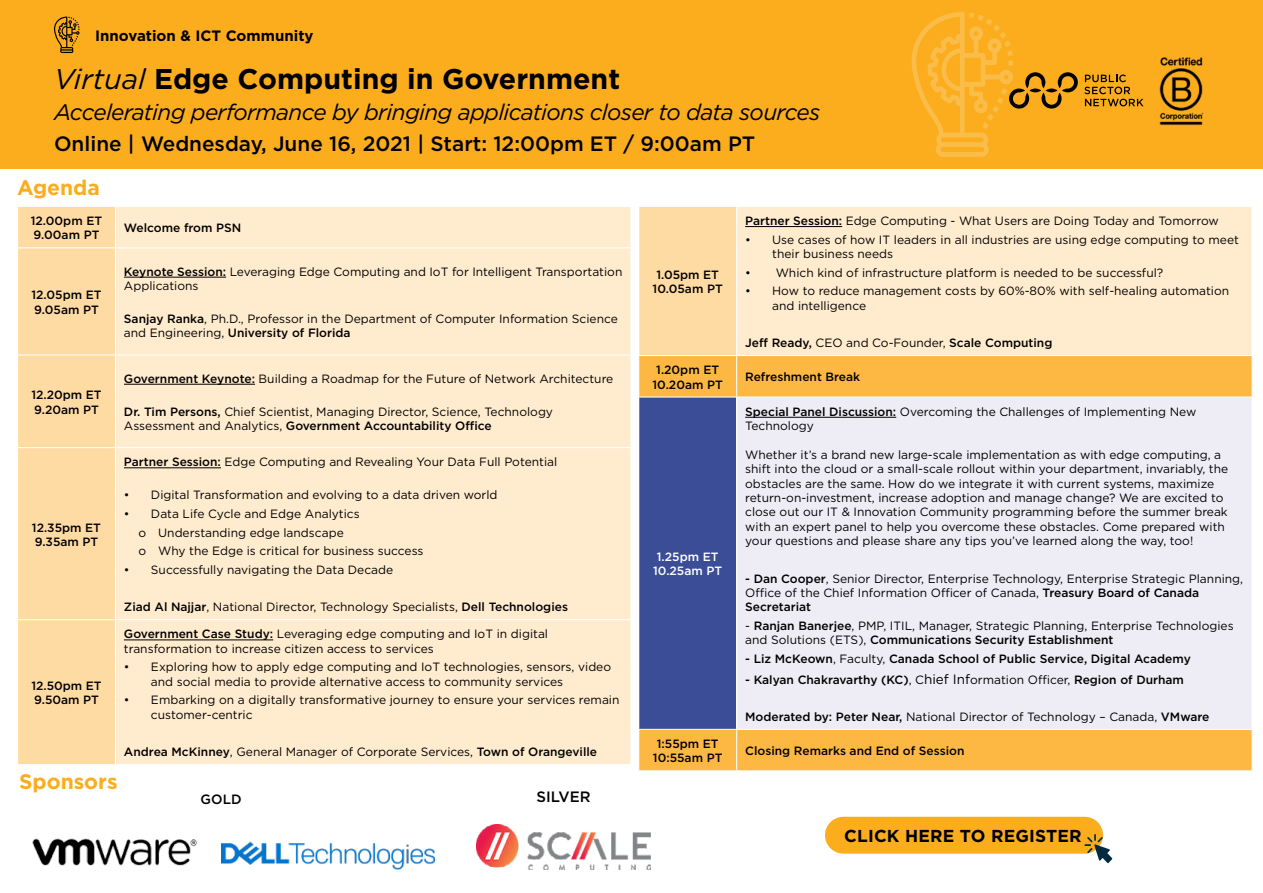
<style>
.page{position:relative;width:1263px;height:893px;background:#fff}
.page>*{position:absolute;margin:0;border:0;box-sizing:border-box;transform-origin:0 0}
.t1{font:700 28.5px "Gotham";color:#000}
.t2{font:italic 22.5px "Gotham";letter-spacing:-.03em;color:#000}
.t3{font:700 21px "Gotham";color:#fbad1d}
.t4{font:500 20.7px "Gotham HTF";color:#000}
.t5{font:700 17.25px "Gotham";letter-spacing:.01em;color:#000}
.t6{font:700 15px "Gotham";color:#000}
.t7{font:500 15px "Gotham HTF";color:#000}
.t8{font:500 13.5px "Gotham HTF";color:#000}
.t9{font:12px/14.4px "Gotham";color:#000}
.t10{font:500 12px/14.4px "Gotham HTF";color:#000}
.t11{font:500 12px/14.4px "Gotham HTF";color:#fff;text-align:center}
.s1{font-weight:400;font-style:italic}
.s2{font-family:"Gotham HTF";font-weight:500}
.s3{font-family:"Gotham";font-weight:400}
.s4{font-family:"Gotham";font-weight:400;font-size:13.5px}
</style>
<div class="page">
<div style="left:0;top:0;width:1263px;height:169px;background:#fbad1d"></div>
<svg style="left:912px;top:12px;width:166px;height:145px"></svg>
<svg style="left:1084px;top:75px;width:59px;height:31px"></svg>
<img style="left:1159px;top:57px;width:45px;height:68px">
<svg style="left:54px;top:17px;width:26px;height:36px"></svg>
<div style="left:18px;top:207px;width:97px;height:557px;background:#ffdba4"></div>
<div style="left:116px;top:207px;width:514px;height:557px;background:#ffebce"></div>
<hr style="left:17px;top:354px;width:98px;height:1px;background:#fff">
<hr style="left:17px;top:247px;width:98px;height:1px;background:#fff">
<hr style="left:17px;top:447px;width:98px;height:1px;background:#fff">
<hr style="left:17px;top:619px;width:98px;height:1px;background:#fff">
<hr style="left:115px;top:247px;width:516px;height:1px;background:#fff">
<hr style="left:115px;top:354px;width:516px;height:1px;background:#fff">
<hr style="left:115px;top:447px;width:516px;height:1px;background:#fff">
<hr style="left:115px;top:619px;width:516px;height:1px;background:#fff">
<hr style="left:124px;top:277px;width:102px;height:1px;background:#000">
<hr style="left:124px;top:384px;width:131px;height:1px;background:#000">
<hr style="left:124px;top:468px;width:97px;height:1px;background:#000">
<hr style="left:124px;top:640px;width:149px;height:1px;background:#000">
<div style="left:639px;top:206px;width:98px;height:150px;background:#ffdba4"></div>
<div style="left:737px;top:206px;width:515px;height:150px;background:#ffebce"></div>
<div style="left:639px;top:356px;width:612px;height:414px;background:#fdb844"></div>
<div style="left:639px;top:397px;width:98px;height:332px;background:#3b4d96"></div>
<div style="left:737px;top:397px;width:515px;height:332px;background:#eeedf5"></div>
<hr style="left:736px;top:356px;width:1px;height:40px;background:#fff">
<hr style="left:736px;top:730px;width:1px;height:40px;background:#fff">
<hr style="left:638px;top:206px;width:99px;height:1px;background:#fff">
<hr style="left:638px;top:355px;width:99px;height:1px;background:#fff">
<hr style="left:638px;top:396px;width:99px;height:2px;background:#fff">
<hr style="left:638px;top:729px;width:99px;height:1px;background:#fff">
<hr style="left:736px;top:207px;width:1px;height:148px;background:#fff">
<hr style="left:1251px;top:207px;width:2px;height:148px;background:#fff">
<hr style="left:737px;top:206px;width:516px;height:1px;background:#fff">
<hr style="left:736px;top:398px;width:1px;height:331px;background:#fff">
<hr style="left:737px;top:355px;width:516px;height:1px;background:#fff">
<hr style="left:737px;top:396px;width:516px;height:2px;background:#fff">
<hr style="left:1251px;top:398px;width:2px;height:331px;background:#fff">
<hr style="left:737px;top:729px;width:516px;height:1px;background:#fff">
<hr style="left:745px;top:226px;width:97px;height:1px;background:#000">
<hr style="left:745px;top:417px;width:151px;height:1px;background:#000">
<div style="left:825px;top:817px;width:278px;height:37px;background:#fbad1d;border-radius:18px"></div>
<svg style="left:1084px;top:834px;width:28px;height:29px"></svg>
<img style="left:32px;top:838px;width:165px;height:28px">
<img style="left:476px;top:824px;width:175px;height:45px">
<img style="left:221px;top:841px;width:214px;height:29px">
<p class="t6" style="left:95px;top:26px;width:220px">Innovation &amp; ICT Community</p>
<h1 class="t1" style="left:54px;top:60px;width:568px"><span class="s1">Virtual</span> Edge Computing in Government</h1>
<h2 class="t2" style="left:54px;top:98px;width:768px">Accelerating performance by bringing applications closer to data sources</h2>
<h3 class="t4" style="left:54px;top:132px;width:703px">Online | Wednesday, June 16, 2021 | Start: 12:00pm ET / 9:00am PT</h3>
<h3 class="t3" style="left:17px;top:174px;width:84px">Agenda</h3>
<p class="t10" style="left:31px;top:213px;width:73px">12.00pm ET<br>9.00am PT</p>
<p class="t10" style="left:124px;top:220px;width:119px">Welcome from PSN</p>
<p class="t10" style="left:31px;top:288px;width:72px">12.05pm ET<br>9.05am PT</p>
<p class="t10" style="left:31px;top:387px;width:72px">12.20pm ET<br>9.20am PT</p>
<p class="t10" style="left:32px;top:520px;width:71px">12.35pm ET<br>9.35am PT</p>
<p class="t10" style="left:31px;top:678px;width:72px">12.50pm ET<br>9.50am PT</p>
<p class="t9" style="left:124px;top:264px;width:500px"><span class="s2">Keynote Session:</span> Leveraging Edge Computing and IoT for Intelligent Transportation<br>Applications</p>
<p class="t9" style="left:124px;top:311px;width:495px"><span class="s2">Sanjay Ranka</span>, Ph.D., Professor in the Department of Computer Information Science</p>
<p class="t10" style="left:124px;top:326px;width:228px"><span class="s3">and Engineering,</span> University of Florida</p>
<p class="t9" style="left:124px;top:371px;width:491px"><span class="s2">Government Keynote:</span> Building a Roadmap for the Future of Network Architecture</p>
<p class="t9" style="left:124px;top:404px;width:431px"><span class="s2">Dr. Tim Persons,</span> Chief Scientist, Managing Director, Science, Technology</p>
<p class="t10" style="left:124px;top:418px;width:369px"><span class="s3">Assessment and Analytics,</span> Government Accountability Office</p>
<p class="t9" style="left:124px;top:454px;width:435px"><span class="s2">Partner Session:</span> Edge Computing and Revealing Your Data Full Potential</p>
<p class="t9" style="left:124px;top:488px;width:375px">• Digital Transformation and evolving to a data driven world</p>
<p class="t9" style="left:138px;top:504px;width:287px;line-height:18.6px;text-indent:-14px">• Data Life Cycle and Edge Analytics<br>o Understanding edge landscape<br>o Why the Edge is critical for business success</p>
<p class="t9" style="left:124px;top:562px;width:271px">• Successfully navigating the Data Decade</p>
<p class="t9" style="left:124px;top:599px;width:445px"><span class="s2">Ziad Al Najjar</span>, National Director, Technology Specialists, <span class="s2">Dell Technologies</span></p>
<p class="t9" style="left:124px;top:627px;width:426px"><span class="s2">Government Case Study:</span> Leveraging edge computing and IoT in digital transformation to increase citizen access to services</p>
<p class="t9" style="left:151px;top:660px;width:462px;text-indent:-27px">• Exploring how to apply edge computing and IoT technologies, sensors, video and social media to provide alternative access to community services</p>
<p class="t9" style="left:151px;top:693px;width:470px;text-indent:-27px">• Embarking on a digitally transformative journey to ensure your services remain customer-centric</p>
<p class="t9" style="left:124px;top:744px;width:475px"><span class="s2">Andrea McKinney</span>, General Manager of Corporate Services, <span class="s2">Town of Orangeville</span></p>
<h3 class="t3" style="left:19px;top:768px;width:100px">Sponsors</h3>
<p class="t8" style="left:201px;top:791px;width:42px">GOLD</p>
<p class="t7" style="left:537px;top:788px;width:56px">SILVER</p>
<p class="t10" style="left:653px;top:267px;width:72px;text-align:center">1.05pm ET<br>10.05am PT</p>
<p class="t9" style="left:745px;top:213px;width:475px"><span class="s2">Partner Session:</span> Edge Computing - What Users are Doing Today and Tomorrow</p>
<p class="t9" style="left:772px;top:232px;width:468px;text-indent:-27px">• Use cases of how IT leaders in all industries are using edge computing to meet their business needs</p>
<p class="t9" style="left:745px;top:265px;width:420px">• Which kind of infrastructure platform is needed to be successful?</p>
<p class="t9" style="left:772px;top:284px;width:458px;text-indent:-27px">• How to reduce management costs by 60%-80% with self-healing automation and intelligence</p>
<p class="t10" style="left:745px;top:335px;width:309px">Jeff Ready, <span class="s3">CEO and Co-Founder,</span> Scale Computing</p>
<p class="t10" style="left:652px;top:362px;width:72px;text-align:center">1.20pm ET<br>10.20am PT</p>
<p class="t10" style="left:745px;top:370px;width:117px">Refreshment Break</p>
<p class="t11" style="left:653px;top:549px;width:71px">1.25pm ET<br>10.25am PT</p>
<p class="t9" style="left:745px;top:404px;width:453px"><span class="s2">Special Panel Discussion:</span> Overcoming the Challenges of Implementing New<br>Technology</p>
<p class="t9" style="left:745px;top:447px;width:485px">Whether it’s a brand new large-scale implementation as with edge computing, a shift into the cloud or a small-scale rollout within your department, invariably, the obstacles are the same. How do we integrate it with current systems, maximize return-on-investment, increase adoption and manage change? We are excited to close out our IT &amp; Innovation Community programming before the summer break with an expert panel to help you overcome these obstacles. Come prepared with your questions and please share any tips you’ve learned along the way, too!</p>
<p class="t9" style="left:745px;top:571px;width:499px"><span class="s2">- Dan Cooper</span>, Senior Director, Enterprise Technology, Enterprise Strategic Planning,<br>Office of the Chief Information Officer of Canada, <span class="s2">Treasury Board of Canada</span></p>
<p class="t10" style="left:745px;top:600px;width:68px">Secretariat</p>
<p class="t9" style="left:745px;top:618px;width:490px">- <span class="s2">Ranjan Banerjee</span>, PMP, ITIL, Manager, Strategic Planning, Enterprise Technologies</p>
<p class="t10" style="left:745px;top:633px;width:370px"><span class="s3">and Solutions (ETS),</span> Communications Security Establishment</p>
<p class="t10" style="left:745px;top:651px;width:447px">- Liz McKeown<span class="s3">, Faculty,</span> Canada School of Public Service, Digital Academy</p>
<p class="t10" style="left:745px;top:672px;width:440px">- Kalyan Chakravarthy (KC)<span class="s3">, C</span><span class="s4">hief Inf</span><span class="s3">ormation Officer,</span> Region of Durham</p>
<p class="t9" style="left:745px;top:709px;width:466px"><span class="s2">Moderated by: Peter Near,</span> National Director of Technology – Canada, <span class="s2">VMware</span></p>
<p class="t10" style="left:653px;top:736px;width:71px;text-align:center">1:55pm ET<br>10:55am PT</p>
<p class="t10" style="left:745px;top:743px;width:221px">Closing Remarks and End of Session</p>
<h3 class="t5" style="left:844px;top:824px;width:239px">CLICK HERE TO REGISTER</h3>
</div>
